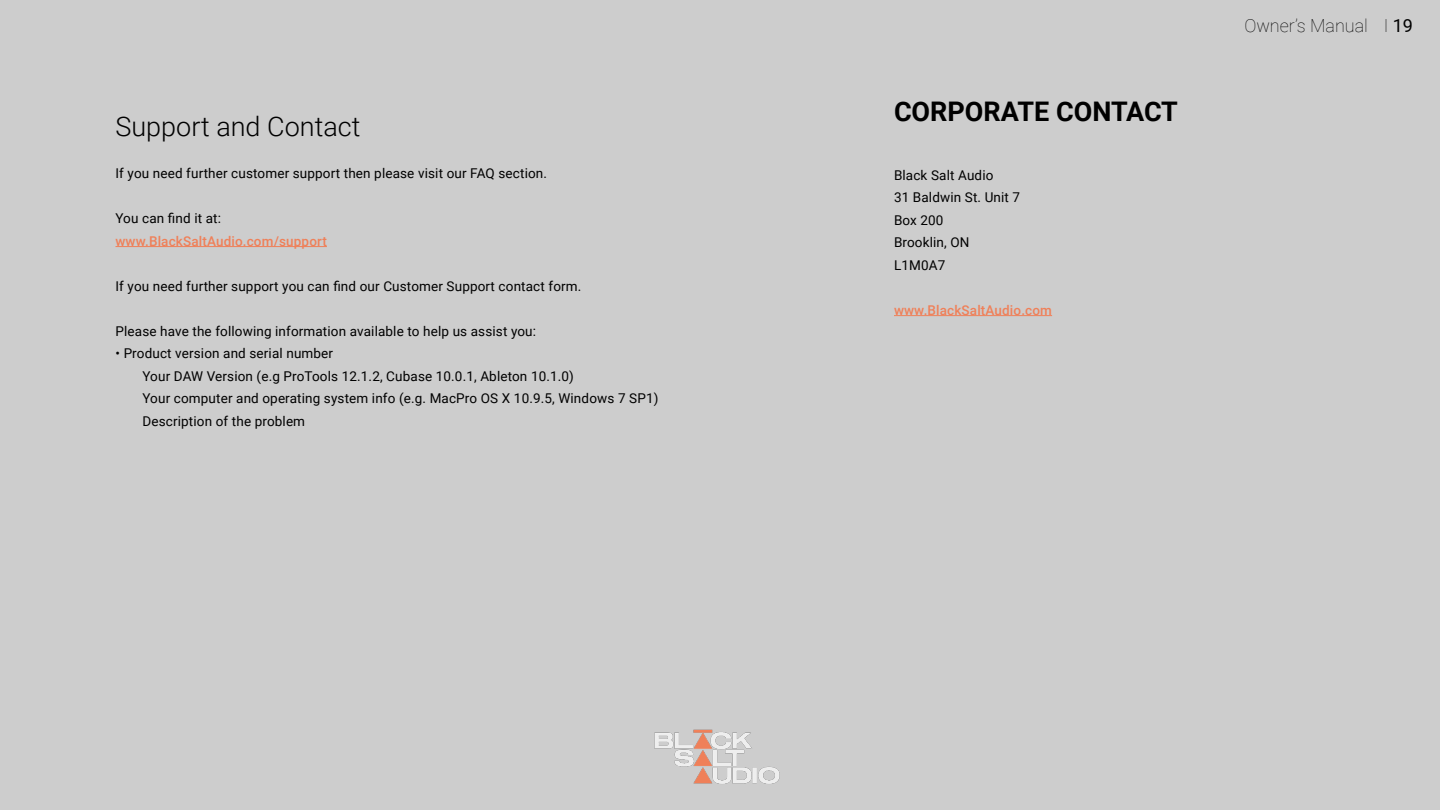
<style>
.page{position:relative;width:1440px;height:810px;background:#cdcdcd}
.page>*{position:absolute;margin:0;border:0;box-sizing:border-box;transform-origin:0 0}
.t1{font:300 27px "Roboto";color:#000}
.t2{font:700 27px "Roboto";color:#000}
.t3{font:100 18px "Roboto";color:#000}
.t4{font:13.5px/22.5px "Roboto";letter-spacing:.01em;color:#000}
.t5{font:500 13.5px "Roboto";letter-spacing:.01em;color:#ef8059}
.s1{font-weight:400}
</style>
<div class="page">
<img style="left:654px;top:729px;width:126px;height:55px">
<hr style="left:894px;top:315px;width:158px;height:1px;background:#ef8059">
<hr style="left:116px;top:246px;width:211px;height:1px;background:#ef8059">
<h1 class="t1" style="left:116px;top:107px;width:246px">Support and Contact</h1>
<p class="t4" style="left:116px;top:162px;width:433px">If you need further customer support then please visit our FAQ section.</p>
<p class="t4" style="left:116px;top:207px;width:107px">You can find it at:</p>
<p class="t5" style="left:116px;top:231px;width:213px">www.BlackSaltAudio.com/support</p>
<p class="t4" style="left:116px;top:274px;width:467px">If you need further support you can find our Customer Support contact form.</p>
<p class="t4" style="left:116px;top:319px;width:422px">Please have the following information available to help us assist you:</p>
<p class="t4" style="left:142px;top:342px;width:517px;text-indent:-27px">• Product version and serial number<br>Your DAW Version (e.g ProTools 12.1.2, Cubase 10.0.1, Ableton 10.1.0)<br>Your computer and operating system info (e.g. MacPro OS X 10.9.5, Windows 7 SP1)<br>Description of the problem</p>
<h1 class="t2" style="left:894px;top:92px;width:286px">CORPORATE CONTACT</h1>
<p class="t4" style="left:894px;top:163px;width:128px">Black Salt Audio<br>31 Baldwin St. Unit 7<br>Box 200<br>Brooklin, ON<br>L1M0A7</p>
<p class="t5" style="left:894px;top:300px;width:160px">www.BlackSaltAudio.com</p>
<h2 class="t3" style="left:1244px;top:12px;width:170px">Owner’s Manual I <span class="s1">19</span></h2>
</div>
